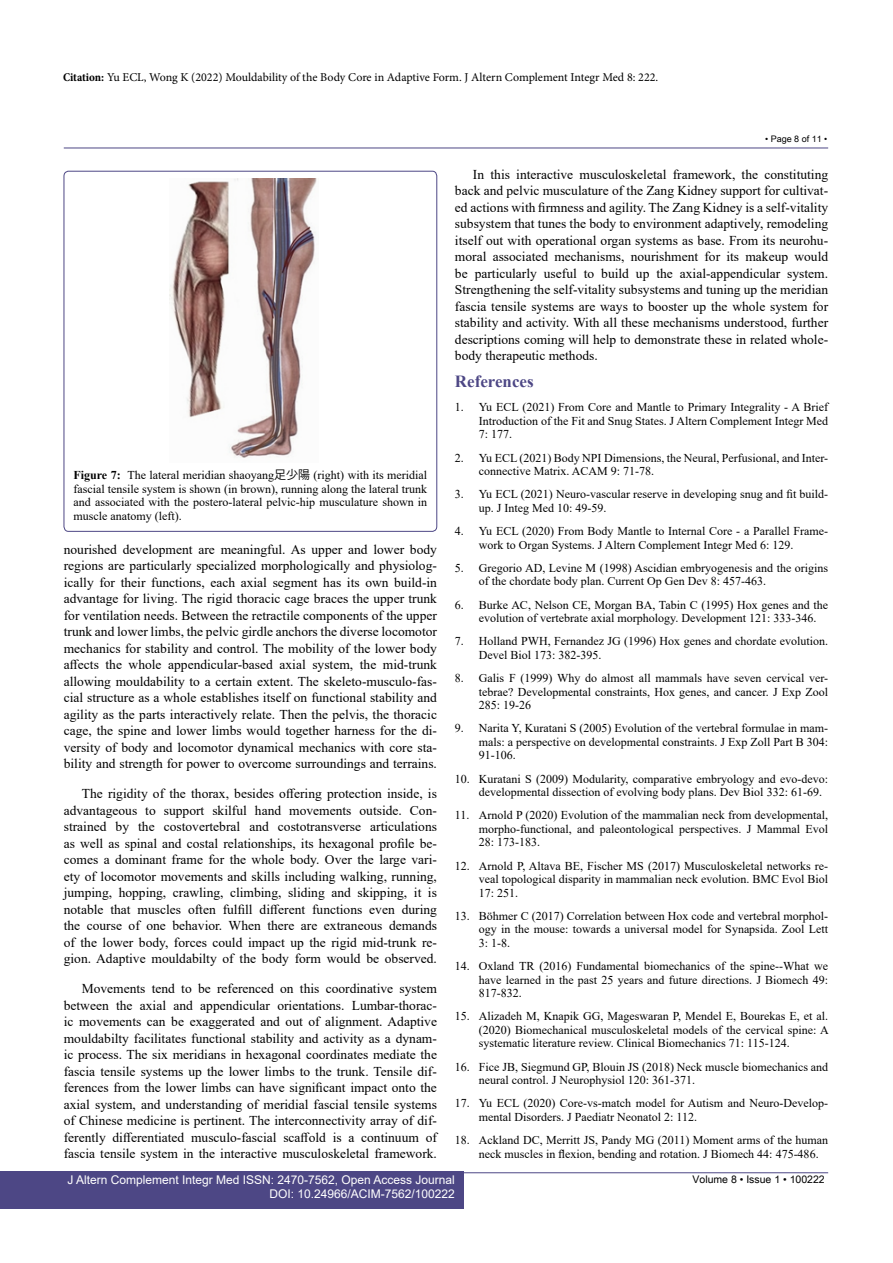
<style>
.page{position:relative;width:893px;height:1263px;background:#fff}
.page>*{position:absolute;margin:0;border:0;box-sizing:border-box;transform-origin:0 0}
.t1{font:700 16.95px "Times New Roman";color:#4d4785}
.t2{font:13.5px/16.5px "Times New Roman";color:#000;text-align:justify}
.t3{font:12px/13.5px "Times New Roman";color:#000}
.t4{font:12px "Minion Pro";letter-spacing:-.005em;color:#000}
.t5{font:12px/14.2px "Arial";color:#fff;text-align:right}
.t6{font:10.5px "Arial Unicode MS";color:#000}
.t7{font:9px "Arial Unicode MS";color:#000}
.s1{font-weight:700;font-stretch:condensed}
.s2{font-weight:700}
.s3{font-family:"Koz Go Pr 6 N"}
</style>
<div class="page">
<hr style="left:64px;top:148px;width:764px;height:1px;background:#4d4785">
<hr style="left:64px;top:1172px;width:764px;height:1px;background:#4d4785">
<div style="left:0;top:1171px;width:464px;height:38px;background:#4d4785"></div>
<div style="left:64px;top:171px;width:373px;height:360px;border:1px solid #4d4785;border-radius:5px"></div>
<img style="left:169px;top:179px;width:148px;height:279px">
<p class="t4" style="left:63px;top:69px;width:597px"><span class="s1">Citation:</span> Yu ECL, Wong K (2022) Mouldability of the Body Core in Adaptive Form. J Altern Complement Integr Med 8: 222.</p>
<p class="t7" style="left:765px;top:132px;width:64px">• Page 8 of 11 •</p>
<p class="t3" style="left:74px;top:468px;width:355px;text-align:justify"><span class="s2">Figure 7:</span> The lateral meridian shaoyang<span class="s3">足少陽</span> (right) with its meridial fascial tensile system is shown (in brown), running along the lateral trunk and associated with the postero-lateral pelvic-hip musculature shown in muscle anatomy (left).</p>
<p class="t2" style="left:64px;top:541px;width:375px">nourished development are meaningful. As upper and lower body regions are particularly specialized morphologically and physiolog&shy;ically for their functions, each axial segment has its own build-in advantage for living. The rigid thoracic cage braces the upper trunk for ventilation needs. Between the retractile components of the upper trunk and lower limbs, the pelvic girdle anchors the diverse locomotor mechanics for stability and control. The mobility of the lower body affects the whole appendicular-based axial system, the mid-trunk allowing mouldability to a certain extent. The skeleto-musculo-fas&shy;cial structure as a whole establishes itself on functional stability and agility as the parts interactively relate. Then the pelvis, the thoracic cage, the spine and lower limbs would together harness for the di&shy;versity of body and locomotor dynamical mechanics with core sta&shy;bility and strength for power to overcome surroundings and terrains.</p>
<p class="t2" style="left:64px;top:785px;width:375px;text-indent:18px">The rigidity of the thorax, besides offering protection inside, is advantageous to support skilful hand movements outside. Con&shy;strained by the costovertebral and costotransverse articulations as well as spinal and costal relationships, its hexagonal profile be&shy;comes a dominant frame for the whole body. Over the large vari&shy;ety of locomotor movements and skills including walking, running, jumping, hopping, crawling, climbing, sliding and skipping, it is notable that muscles often fulfill different functions even during the course of one behavior. When there are extraneous demands of the lower body, forces could impact up the rigid mid-trunk re&shy;gion. Adaptive mouldabilty of the body form would be observed.</p>
<p class="t2" style="left:64px;top:980px;width:375px;text-indent:18px">Movements tend to be referenced on this coordinative system between the axial and appendicular orientations. Lumbar-thorac&shy;ic movements can be exaggerated and out of alignment. Adaptive mouldabilty facilitates functional stability and activity as a dynam&shy;ic process. The six meridians in hexagonal coordinates mediate the fascia tensile systems up the lower limbs to the trunk. Tensile dif&shy;ferences from the lower limbs can have significant impact onto the axial system, and understanding of meridial fascial tensile systems of Chinese medicine is pertinent. The interconnectivity array of dif&shy;ferently differentiated musculo-fascial scaffold is a continuum of fascia tensile system in the interactive musculoskeletal framework.</p>
<p class="t2" style="left:455px;top:166px;width:375px;text-indent:18px">In this interactive musculoskeletal framework, the constituting back and pelvic musculature of the Zang Kidney support for cultivat&shy;ed actions with firmness and agility. The Zang Kidney is a self-vitality subsystem that tunes the body to environment adaptively, remodeling itself out with operational organ systems as base. From its neurohu&shy;moral associated mechanisms, nourishment for its makeup would be particularly useful to build up the axial-appendicular system.<br>Strengthening the self-vitality subsystems and tuning up the meridian fascia tensile systems are ways to booster up the whole system for stability and activity. With all these mechanisms understood, further descriptions coming will help to demonstrate these in related whole&shy;body therapeutic methods.</p>
<p class="t1" style="left:455px;top:369px;width:80px">References</p>
<p class="t3" style="left:479px;top:400px;width:351px;text-align:justify;text-indent:-24px">1. Yu ECL (2021) From Core and Mantle to Primary Integrality - A Brief Introduction of the Fit and Snug States. J Altern Complement Integr Med 7: 177.</p>
<p class="t3" style="left:479px;top:450px;width:351px;text-indent:-24px">2. Yu ECL (2021) Body NPI Dimensions, the Neural, Perfusional, and Inter&shy;connective Matrix. ACAM 9: 71-78.</p>
<p class="t3" style="left:479px;top:487px;width:351px;text-indent:-24px">3. Yu ECL (2021) Neuro-vascular reserve in developing snug and fit build&shy;up. J Integ Med 10: 49-59.</p>
<p class="t3" style="left:479px;top:524px;width:351px;text-indent:-24px">4. Yu ECL (2020) From Body Mantle to Internal Core - a Parallel Frame&shy;work to Organ Systems. J Altern Complement Integr Med 6: 129.</p>
<p class="t3" style="left:479px;top:561px;width:351px;text-indent:-24px">5. Gregorio AD, Levine M (1998) Ascidian embryogenesis and the origins of the chordate body plan. Current Op Gen Dev 8: 457-463.</p>
<p class="t3" style="left:479px;top:597px;width:351px;text-indent:-24px">6. Burke AC, Nelson CE, Morgan BA, Tabin C (1995) Hox genes and the evolution of vertebrate axial morphology. Development 121: 333-346.</p>
<p class="t3" style="left:479px;top:634px;width:351px;text-indent:-24px">7. Holland PWH, Fernandez JG (1996) Hox genes and chordate evolution.<br>Devel Biol 173: 382-395.</p>
<p class="t3" style="left:479px;top:671px;width:351px;text-align:justify;text-indent:-24px">8. Galis F (1999) Why do almost all mammals have seven cervical ver&shy;tebrae? Developmental constraints, Hox genes, and cancer. J Exp Zool 285: 19-26</p>
<p class="t3" style="left:479px;top:721px;width:351px;text-align:justify;text-indent:-24px">9. Narita Y, Kuratani S (2005) Evolution of the vertebral formulae in mam&shy;mals: a perspective on developmental constraints. J Exp Zoll Part B 304:<br>91-106.</p>
<p class="t3" style="left:479px;top:771px;width:351px;text-indent:-24px">10. Kuratani S (2009) Modularity, comparative embryology and evo-devo: developmental dissection of evolving body plans. Dev Biol 332: 61-69.</p>
<p class="t3" style="left:479px;top:808px;width:351px;text-align:justify;text-indent:-24px">11. Arnold P (2020) Evolution of the mammalian neck from developmental, morpho-functional, and paleontological perspectives. J Mammal Evol 28: 173-183.</p>
<p class="t3" style="left:479px;top:858px;width:351px;text-align:justify;text-indent:-24px">12. Arnold P, Altava BE, Fischer MS (2017) Musculoskeletal networks re&shy;veal topological disparity in mammalian neck evolution. BMC Evol Biol 17: 251.</p>
<p class="t3" style="left:479px;top:909px;width:351px;text-align:justify;text-indent:-24px">13. Böhmer C (2017) Correlation between Hox code and vertebral morphol&shy;ogy in the mouse: towards a universal model for Synapsida. Zool Lett 3: 1-8.</p>
<p class="t3" style="left:479px;top:959px;width:351px;text-align:justify;text-indent:-24px">14. Oxland TR (2016) Fundamental biomechanics of the spine--What we have learned in the past 25 years and future directions. J Biomech 49:<br>817-832.</p>
<p class="t3" style="left:479px;top:1009px;width:351px;text-align:justify;text-indent:-24px">15. Alizadeh M, Knapik GG, Mageswaran P, Mendel E, Bourekas E, et al. (2020) Biomechanical musculoskeletal models of the cervical spine: A systematic literature review. Clinical Biomechanics 71: 115-124.</p>
<p class="t3" style="left:479px;top:1059px;width:351px;text-indent:-24px">16. Fice JB, Siegmund GP, Blouin JS (2018) Neck muscle biomechanics and neural control. J Neurophysiol 120: 361-371.</p>
<p class="t3" style="left:479px;top:1096px;width:351px;text-indent:-24px">17. Yu ECL (2020) Core-vs-match model for Autism and Neuro-Develop&shy;mental Disorders. J Paediatr Neonatol 2: 112.</p>
<p class="t3" style="left:479px;top:1133px;width:351px;text-indent:-24px">18. Ackland DC, Merritt JS, Pandy MG (2011) Moment arms of the human neck muscles in flexion, bending and rotation. J Biomech 44: 475-486.</p>
<p class="t5" style="left:68px;top:1172px;width:389px">J Altern Complement Integr Med ISSN: 2470-7562, Open Access Journal<br>DOI: 10.24966/ACIM-7562/100222</p>
<p class="t6" style="left:692px;top:1172px;width:134px">Volume 8 • Issue 1 • 100222</p>
</div>
